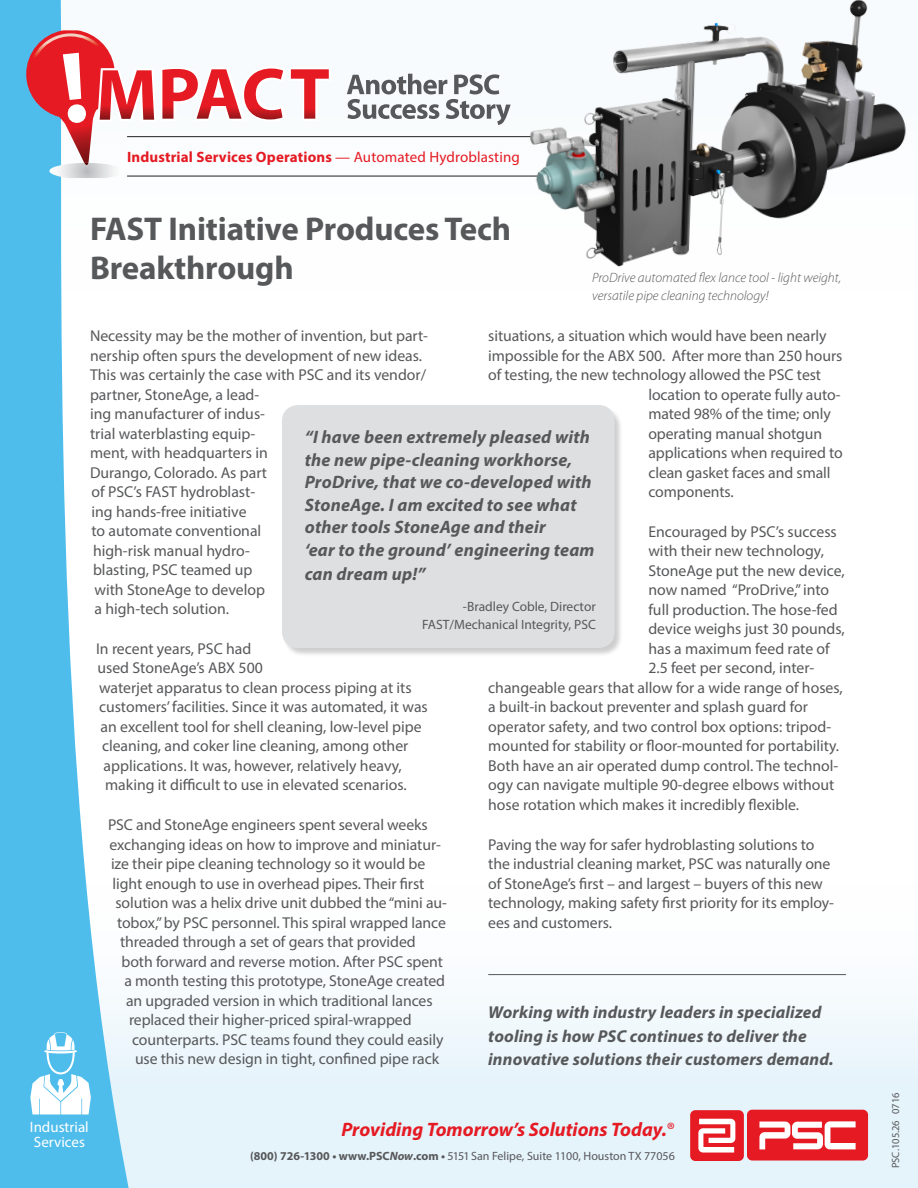
<style>
.page{position:relative;width:918px;height:1188px;background:#fff}
.page>*{position:absolute;margin:0;border:0;box-sizing:border-box;transform-origin:0 0}
.t1{font:700 33px/38.7px "Myriad Pro";letter-spacing:-.005em;color:#57585a}
.t2{font:italic 700 19.5px "Myriad Pro";color:#e51a23}
.t3{font:italic 700 18px/22.8px "Myriad Pro";letter-spacing:.01em;color:#57585a}
.Body_Copy{font:italic 700 17.25px/23.2px "Myriad Pro";letter-spacing:.01em;color:#57585a}
.t4{font:15.75px/19.5px "Myriad Pro";letter-spacing:-.005em;color:#57585a}
.t5{font:700 15px "Myriad Pro";letter-spacing:.01em;color:#e51a23}
.t6{font:15px/15px "Myriad Pro";color:#fff}
.t7{font:italic 300 13.5px/18px "Myriad Pro";color:#57585a}
.t8{font:13.5px/18px "Myriad Pro";color:#57585a;text-align:right}
.t9{font:12px "Myriad Pro";color:#57585a}
.t10{font:10.5px "Myriad Pro";color:#57585a}
.s1{font-weight:400}
.s2{font-weight:400;font-style:normal}
.s3{font-weight:700}
.s4{font-weight:700;font-style:italic}
</style>
<div class="page">
<div style="left:0;top:870px;width:918px;height:318px;background:linear-gradient(to bottom,#fff,#e0f0fa)"></div>
<div style="left:0;top:0;width:918px;height:303px;background:#f7fbfd"></div>
<svg style="left:0;top:0;width:132px;height:1188px;fill:#4fbdec"></svg>
<hr style="left:488px;top:974px;width:358px;height:1px;background:#57585a">
<svg style="left:26px;top:30px;width:306px;height:140px"></svg>
<svg style="left:347px;top:74px;width:164px;height:51px"></svg>
<hr style="left:127px;top:136px;width:430px;height:1px;background:#231f20">
<hr style="left:127px;top:176px;width:452px;height:1px;background:#231f20">
<div style="left:690px;top:1110px;width:54px;height:51px;background:#e51a23;border-radius:5px"></div>
<div style="left:747px;top:1110px;width:121px;height:51px;background:#e51a23;border-radius:5px"></div>
<svg style="left:759px;top:1121px;width:97px;height:28px"></svg>
<svg style="left:698px;top:1119px;width:37px;height:34px"></svg>
<img style="left:516px;top:0;width:390px;height:267px">
<div style="left:282px;top:406px;width:341px;height:251px;background:#231f20;opacity:.44"></div>
<div style="left:282px;top:405px;width:333px;height:243px;background:#dedfe1;border-radius:16px"></div>
<svg style="left:30px;top:1032px;width:61px;height:82px"></svg>
<p class="t5" style="left:127px;top:147px;width:394px">Industrial Services Operations <span class="s1">— Automated Hydroblasting</span></p>
<p class="t1" style="left:90px;top:208px;width:423px">FAST Initiative Produces Tech<br>Breakthrough</p>
<p class="t7" style="left:592px;top:269px;width:251px">ProDrive automated flex lance tool - light weight, versatile pipe cleaning technology!</p>
<p class="t4" style="left:90px;top:326px;width:340px">Necessity may be the mother of invention, but part&shy;nership often spurs the development of new ideas.<br>This was certainly the case with PSC and its vendor/ partner, StoneAge, a lead-<br>ing manufacturer of indus-<br>trial waterblasting equip-<br>ment, with headquarters in<br>Durango, Colorado. As part<br>of PSC’s FAST hydroblast-<br>ing hands-free initiative<br>to automate conventional<br>high-risk manual hydro-<br>blasting, PSC teamed up<br>with StoneAge to develop<br>a high-tech solution.</p>
<p class="t4" style="left:96px;top:639px;width:157px">In recent years, PSC had</p>
<p class="t4" style="left:98px;top:658px;width:167px">used StoneAge’s ABX 500</p>
<p class="t4" style="left:99px;top:678px;width:314px">waterjet apparatus to clean process piping at its</p>
<p class="t4" style="left:99px;top:697px;width:330px">customers’ facilities. Since it was automated, it was</p>
<p class="t4" style="left:100px;top:717px;width:323px">an excellent tool for shell cleaning, low-level pipe</p>
<p class="t4" style="left:102px;top:736px;width:308px">cleaning, and coker line cleaning, among other</p>
<p class="t4" style="left:104px;top:756px;width:300px">applications. It was, however, relatively heavy,</p>
<p class="t4" style="left:105px;top:775px;width:303px">making it difficult to use in elevated scenarios.</p>
<p class="t4" style="left:108px;top:815px;width:321px">PSC and StoneAge engineers spent several weeks</p>
<p class="t4" style="left:110px;top:834px;width:333px">exchanging ideas on how to improve and miniatur-</p>
<p class="t4" style="left:111px;top:854px;width:316px">ize their pipe cleaning technology so it would be</p>
<p class="t4" style="left:112px;top:873px;width:313px">light enough to use in overhead pipes. Their first</p>
<p class="t4" style="left:116px;top:893px;width:333px">solution was a helix drive unit dubbed the “mini au-</p>
<p class="t4" style="left:117px;top:912px;width:331px">tobox,” by PSC personnel. This spiral wrapped lance</p>
<p class="t4" style="left:120px;top:932px;width:297px">threaded through a set of gears that provided</p>
<p class="t4" style="left:122px;top:951px;width:323px">both forward and reverse motion. After PSC spent</p>
<p class="t4" style="left:124px;top:971px;width:322px">a month testing this prototype, StoneAge created</p>
<p class="t4" style="left:126px;top:990px;width:308px">an upgraded version in which traditional lances</p>
<p class="t4" style="left:129px;top:1010px;width:284px">replaced their higher-priced spiral-wrapped</p>
<p class="t4" style="left:132px;top:1029px;width:313px">counterparts. PSC teams found they could easily</p>
<p class="t4" style="left:135px;top:1049px;width:306px">use this new design in tight, confined pipe rack</p>
<p class="t4" style="left:488px;top:326px;width:340px">situations, a situation which would have been nearly</p>
<p class="t4" style="left:488px;top:345px;width:356px">impossible for the ABX 500. After more than 250 hours</p>
<p class="t4" style="left:488px;top:365px;width:334px">of testing, the new technology allowed the PSC test</p>
<p class="t4" style="left:648px;top:384px;width:194px">location to operate fully auto-</p>
<p class="t4" style="left:648px;top:404px;width:184px">mated 98% of the time; only</p>
<p class="t4" style="left:648px;top:423px;width:175px">operating manual shotgun</p>
<p class="t4" style="left:648px;top:443px;width:196px">applications when required to</p>
<p class="t4" style="left:648px;top:462px;width:184px">clean gasket faces and small</p>
<p class="t4" style="left:648px;top:482px;width:87px">components.</p>
<p class="t4" style="left:648px;top:522px;width:190px">Encouraged by PSC’s success</p>
<p class="t4" style="left:648px;top:541px;width:177px">with their new technology,</p>
<p class="t4" style="left:648px;top:561px;width:198px">StoneAge put the new device,</p>
<p class="t4" style="left:648px;top:580px;width:182px">now named “ProDrive,” into</p>
<p class="t4" style="left:648px;top:600px;width:191px">full production. The hose-fed</p>
<p class="t4" style="left:648px;top:619px;width:198px">device weighs just 30 pounds,</p>
<p class="t4" style="left:648px;top:639px;width:183px">has a maximum feed rate of</p>
<p class="t4" style="left:648px;top:658px;width:167px">2.5 feet per second, inter-</p>
<p class="t4" style="left:488px;top:678px;width:356px">changeable gears that allow for a wide range of hoses,</p>
<p class="t4" style="left:488px;top:697px;width:321px">a built-in backout preventer and splash guard for</p>
<p class="t4" style="left:488px;top:717px;width:344px">operator safety, and two control box options: tripod-</p>
<p class="t4" style="left:488px;top:736px;width:352px">mounted for stability or floor-mounted for portability.</p>
<p class="t4" style="left:488px;top:756px;width:352px">Both have an air operated dump control. The technol-</p>
<p class="t4" style="left:488px;top:775px;width:348px">ogy can navigate multiple 90-degree elbows without</p>
<p class="t4" style="left:488px;top:795px;width:312px">hose rotation which makes it incredibly flexible.</p>
<p class="t4" style="left:488px;top:834px;width:347px">Paving the way for safer hydroblasting solutions to the industrial cleaning market, PSC was naturally one of StoneAge’s first – and largest – buyers of this new technology, making safety first priority for its employ&shy;ees and customers.</p>
<p class="t3" style="left:305px;top:425px;width:291px">“I have been extremely pleased with the new pipe-cleaning workhorse,<br>ProDrive, that we co-developed with<br>StoneAge. I am excited to see what other tools StoneAge and their<br>‘ear to the ground’ engineering team can dream up!”</p>
<p class="t8" style="left:422px;top:598px;width:175px">-Bradley Coble, Director<br>FAST/Mechanical Integrity, PSC</p>
<p class="Body_Copy" style="left:488px;top:1000px;width:347px">Working with industry leaders in specialized tooling is how PSC continues to deliver the innovative solutions their customers demand.</p>
<p class="t6" style="left:30px;top:1119px;width:60px">Industrial<br>Services</p>
<p class="t2" style="left:341px;top:1116px;width:335px">Providing Tomorrow’s Solutions Today.<span class="s2">®</span></p>
<p class="t9" style="left:250px;top:1148px;width:426px"><span class="s3">(800) 726-1300 • www.PSC</span><span class="s4">Now</span><span class="s3">.com •</span> 5151 San Felipe, Suite 1100, Houston TX 77056</p>
<p class="t10" style="left:889px;top:1168px;width:77px;rotate:-90deg">PSC.105.26 0716</p>
</div>
